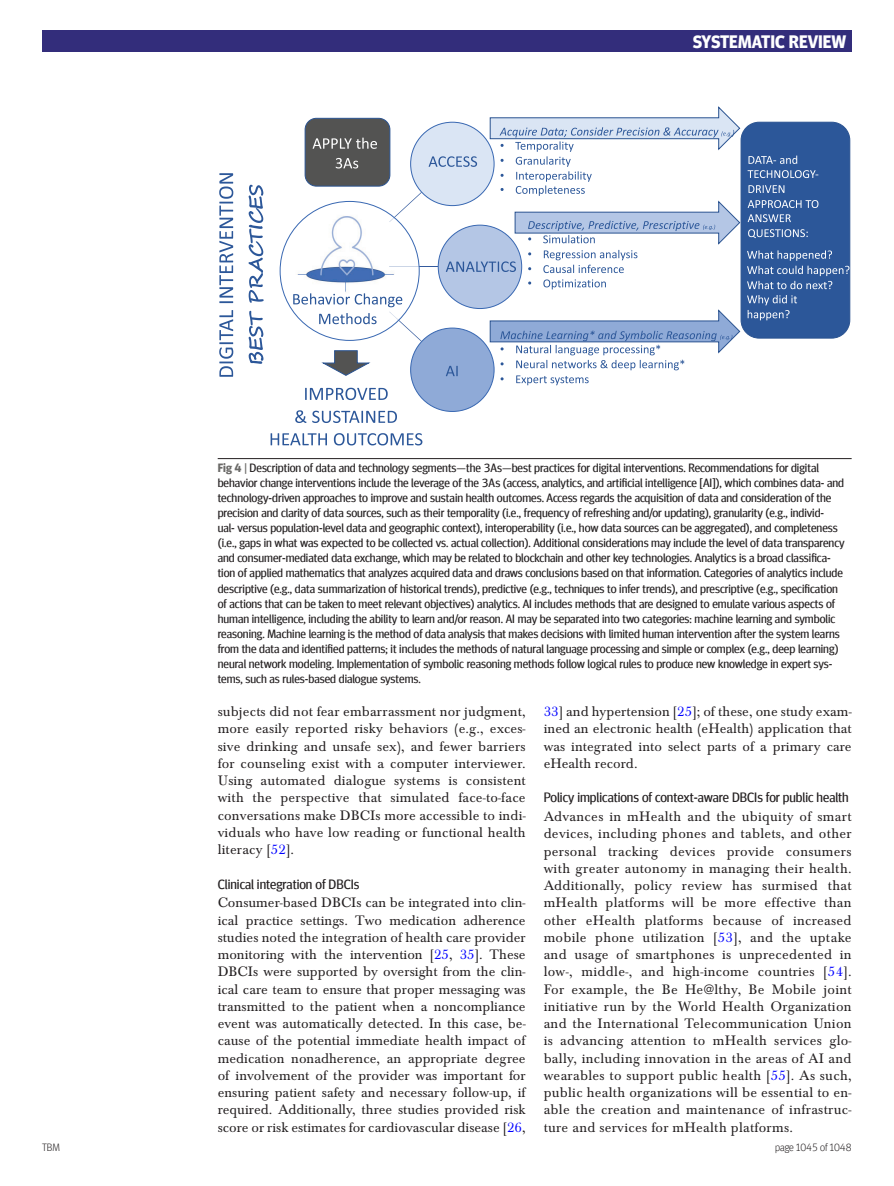
<style>
.page{position:relative;width:894px;height:1186px;background:#fff}
.page>*{position:absolute;margin:0;border:0;box-sizing:border-box;transform-origin:0 0}
.t1{font:700 18px "Meta Headline Offc";color:#fff}
.t2{font:14.25px/17.2px "Baskerville EF";letter-spacing:.01em;color:#231f20;text-align:justify}
.t3{font:13.5px "Meta Headline Offc";color:#231f20}
.t4{font:12px/15px "Meta Headline Offc";color:#231f20}
.t5{font:300 10.5px "Meta Headline Offc";color:#231f20}
.s1{font-weight:700;color:#6b6a68}
.s2{color:#6b6a68}
.s3{color:#00f}
</style>
<div class="page">
<div style="left:42px;top:30px;width:809px;height:21px;background:#332d7b"></div>
<hr style="left:218px;top:458px;width:633px;height:1px;background:#231f20">
<div style="left:740px;top:122px;width:109px;height:216px;background:#2c5799;border-radius:18px"></div>
<div style="left:740px;top:122px;width:109px;height:216px;border:1px solid #2a5391;border-radius:18px"></div>
<hr style="left:389px;top:266px;width:49px;height:1px;background:#345a9d">
<img style="left:280px;top:201px;width:139px;height:111px">
<img style="left:389px;top:266px;width:28px;height:1px">
<svg style="left:389px;top:192px;width:33px;height:30px"></svg>
<div style="left:410px;top:122px;width:84px;height:84px;background:#dae5f4;border-radius:50%"></div>
<div style="left:438px;top:225px;width:83px;height:83px;background:#b4c6e5;border-radius:50%"></div>
<div style="left:410px;top:328px;width:84px;height:83px;background:#8faad7;border-radius:50%"></div>
<svg style="left:446px;top:366px;width:11px;height:10px"></svg>
<svg style="left:293px;top:293px;width:129px;height:49px"></svg>
<svg style="left:528px;top:281px;width:3px;height:4px"></svg>
<svg style="left:543px;top:279px;width:62px;height:10px"></svg>
<svg style="left:489px;top:309px;width:251px;height:76px"></svg>
<svg style="left:428px;top:106px;width:312px;height:167px"></svg>
<svg style="left:305px;top:388px;width:82px;height:12px"></svg>
<svg style="left:295px;top:410px;width:102px;height:13px"></svg>
<svg style="left:270px;top:433px;width:152px;height:12px"></svg>
<svg style="left:322px;top:350px;width:49px;height:26px"></svg>
<svg style="left:219px;top:173px;width:14px;height:204px"></svg>
<svg style="left:248px;top:185px;width:15px;height:179px"></svg>
<div style="left:305px;top:118px;width:85px;height:68px;background:#535352;border-radius:11px"></div>
<div style="left:304px;top:118px;width:86px;height:68px;border:1px solid #2a5391;border-radius:11px"></div>
<svg style="left:312px;top:138px;width:65px;height:11px"></svg>
<svg style="left:335px;top:158px;width:23px;height:10px"></svg>
<svg style="left:747px;top:295px;width:49px;height:25px"></svg>
<svg style="left:747px;top:250px;width:102px;height:39px"></svg>
<svg style="left:748px;top:156px;width:48px;height:8px"></svg>
<svg style="left:747px;top:170px;width:71px;height:8px"></svg>
<svg style="left:748px;top:185px;width:36px;height:8px"></svg>
<svg style="left:747px;top:200px;width:71px;height:8px"></svg>
<svg style="left:747px;top:214px;width:43px;height:8px"></svg>
<svg style="left:748px;top:229px;width:59px;height:9px"></svg>
<p class="t1" style="left:692px;top:31px;width:155px">SYSTEMATIC REVIEW</p>
<p class="t4" style="left:218px;top:461px;width:628px"><span class="s1">Fig 4</span> <span class="s2">|</span> Description of data and technology segments—the 3As—best practices for digital interventions. Recommendations for digital behavior change interventions include the leverage of the 3As (access, analytics, and artificial intelligence [AI]), which combines data- and technology-driven approaches to improve and sustain health outcomes. Access regards the acquisition of data and consideration of the precision and clarity of data sources, such as their temporality (i.e., frequency of refreshing and/or updating), granularity (e.g., individ-<br>ual- versus population-level data and geographic context), interoperability (i.e., how data sources can be aggregated), and completeness (i.e., gaps in what was expected to be collected vs. actual collection). Additional considerations may include the level of data transparency and consumer-mediated data exchange, which may be related to blockchain and other key technologies. Analytics is a broad classifica&shy;tion of applied mathematics that analyzes acquired data and draws conclusions based on that information. Categories of analytics include descriptive (e.g., data summarization of historical trends), predictive (e.g., techniques to infer trends), and prescriptive (e.g., specification of actions that can be taken to meet relevant objectives) analytics. AI includes methods that are designed to emulate various aspects of human intelligence, including the ability to learn and/or reason. AI may be separated into two categories: machine learning and symbolic reasoning. Machine learning is the method of data analysis that makes decisions with limited human intervention after the system learns from the data and identified patterns; it includes the methods of natural language processing and simple or complex (e.g., deep learning) neural network modeling. Implementation of symbolic reasoning methods follow logical rules to produce new knowledge in expert sys&shy;tems, such as rules-based dialogue systems.</p>
<p class="t2" style="left:218px;top:703px;width:309px">subjects did not fear embarrassment nor judgment, more easily reported risky behaviors (e.g., exces&shy;sive drinking and unsafe sex), and fewer barriers for counseling exist with a computer interviewer.<br>Using automated dialogue systems is consistent with the perspective that simulated face-to-face conversations make DBCIs more accessible to indi&shy;viduals who have low reading or functional health literacy [<span class="s3">52</span>].</p>
<p class="t3" style="left:218px;top:876px;width:143px">Clinical integration of DBCIs</p>
<p class="t2" style="left:218px;top:894px;width:309px">Consumer-based DBCIs can be integrated into clin&shy;ical practice settings. Two medication adherence studies noted the integration of health care provider monitoring with the intervention [<span class="s3">25</span>, <span class="s3">35</span>]. These DBCIs were supported by oversight from the clin&shy;ical care team to ensure that proper messaging was transmitted to the patient when a noncompliance event was automatically detected. In this case, be&shy;cause of the potential immediate health impact of medication nonadherence, an appropriate degree of involvement of the provider was important for ensuring patient safety and necessary follow-up, if required. Additionally, three studies provided risk score or risk estimates for cardiovascular disease [<span class="s3">26</span>,</p>
<p class="t2" style="left:543px;top:703px;width:309px"><span class="s3">33</span>] and hypertension [<span class="s3">25</span>]; of these, one study exam&shy;ined an electronic health (eHealth) application that was integrated into select parts of a primary care eHealth record.</p>
<p class="t3" style="left:543px;top:790px;width:306px">Policy implications of context-aware DBCIs for public health</p>
<p class="t2" style="left:543px;top:808px;width:309px">Advances in mHealth and the ubiquity of smart devices, including phones and tablets, and other personal tracking devices provide consumers with greater autonomy in managing their health.<br>Additionally, policy review has surmised that mHealth platforms will be more effective than other eHealth platforms because of increased mobile phone utilization [<span class="s3">53</span>], and the uptake and usage of smartphones is unprecedented in low-, middle-, and high-income countries [<span class="s3">54</span>].<br>For example, the Be He@lthy, Be Mobile joint initiative run by the World Health Organization and the International Telecommunication Union is advancing attention to mHealth services glo&shy;bally, including innovation in the areas of AI and wearables to support public health [<span class="s3">55</span>]. As such, public health organizations will be essential to en&shy;able the creation and maintenance of infrastruc&shy;ture and services for mHealth platforms.</p>
<p class="t5" style="left:42px;top:1141px;width:19px">TBM</p>
<p class="t5" style="left:775px;top:1141px;width:78px">page 1045 of 1048</p>
</div>
